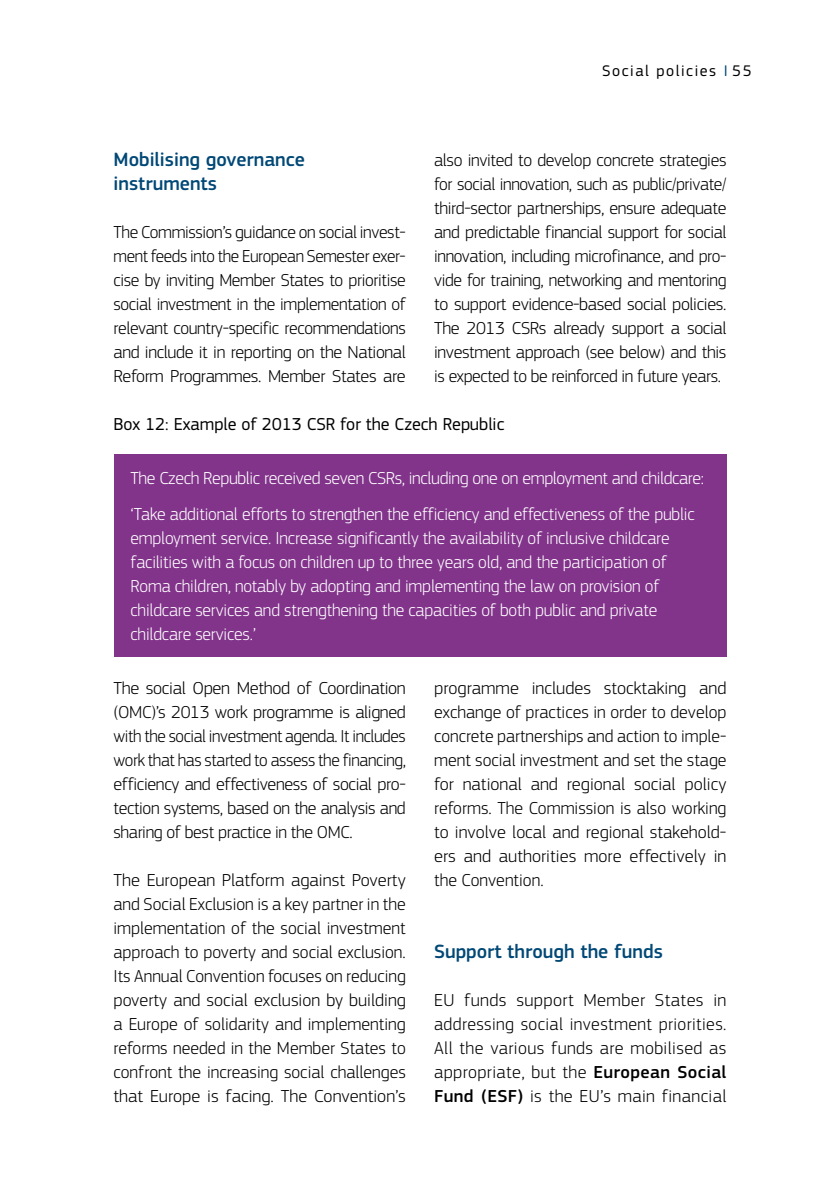
<style>
.page{position:relative;width:840px;height:1191px;background:#fff}
.page>*{position:absolute;margin:0;border:0;box-sizing:border-box;transform-origin:0 0}
.t1{font:500 20px/24px "EC Square Sans Pro";color:#004876}
.Body{font:300 18px/24px "EC Square Sans Pro";letter-spacing:-.02em;color:#000;text-align:justify}
.Box_Body{font:300 18px/24px "EC Square Sans Pro";letter-spacing:-.01em;color:#fff}
.Header_Graph___Table{font:18px "EC Square Sans Pro";color:#000}
.t2{font:16px "EC Square Sans Pro";letter-spacing:.1em;color:#000}
.s1{color:#004876}
.s2{font-weight:500}
</style>
<div class="page">
<div style="left:113px;top:454px;width:613px;height:203px;background:#82348b"></div>
<p class="t2" style="left:601px;top:61px;width:151px">Social policies <span class="s1">I</span> 55</p>
<h3 class="t1" style="left:113px;top:148px;width:193px">Mobilising governance instruments</h3>
<p class="Body" style="left:113px;top:220px;width:294px">The Commission’s guidance on social invest&shy;ment feeds into the European Semester exer&shy;cise by inviting Member States to prioritise social investment in the implementation of relevant country‑specific recommendations and include it in reporting on the National Reform Programmes. Member States are</p>
<p class="Body" style="left:434px;top:148px;width:294px">also invited to develop concrete strategies for social innovation, such as public/private/ third‑sector partnerships, ensure adequate and predictable financial support for social innovation, including microfinance, and pro&shy;vide for training, networking and mentoring to support evidence-based social policies.<br>The 2013 CSRs already support a social investment approach (see below) and this is expected to be reinforced in future years.</p>
<h4 class="Header_Graph___Table" style="left:113px;top:413px;width:392px">Box 12: Example of 2013 CSR for the Czech Republic</h4>
<p class="Box_Body" style="left:130px;top:466px;width:574px">The Czech Republic received seven CSRs, including one on employment and childcare:</p>
<p class="Box_Body" style="left:130px;top:502px;width:565px">‘Take additional efforts to strengthen the efficiency and effectiveness of the public employment service. Increase significantly the availability of inclusive childcare facilities with a focus on children up to three years old, and the participation of Roma children, notably by adopting and implementing the law on provision of childcare services and strengthening the capacities of both public and private childcare services.’</p>
<p class="Body" style="left:113px;top:676px;width:294px">The social Open Method of Coordination (OMC)’s 2013 work programme is aligned with the social investment agenda. It includes work that has started to assess the financing, efficiency and effectiveness of social pro&shy;tection systems, based on the analysis and sharing of best practice in the OMC.</p>
<p class="Body" style="left:113px;top:868px;width:294px">The European Platform against Poverty and Social Exclusion is a key partner in the implementation of the social investment approach to poverty and social exclusion.<br>Its Annual Convention focuses on reducing poverty and social exclusion by building a Europe of solidarity and implementing reforms needed in the Member States to confront the increasing social challenges that Europe is facing. The Convention’s</p>
<p class="Body" style="left:434px;top:676px;width:293px">programme includes stocktaking and exchange of practices in order to develop concrete partnerships and action to imple&shy;ment social investment and set the stage for national and regional social policy reforms. The Commission is also working to involve local and regional stakehold&shy;ers and authorities more effectively in the Convention.</p>
<h3 class="t1" style="left:434px;top:940px;width:230px">Support through the funds</h3>
<p class="Body" style="left:434px;top:988px;width:293px">EU funds support Member States in addressing social investment priorities.<br>All the various funds are mobilised as appropriate, but the <span class="s2">European Social Fund (ESF)</span> is the EU’s main financial</p>
</div>
